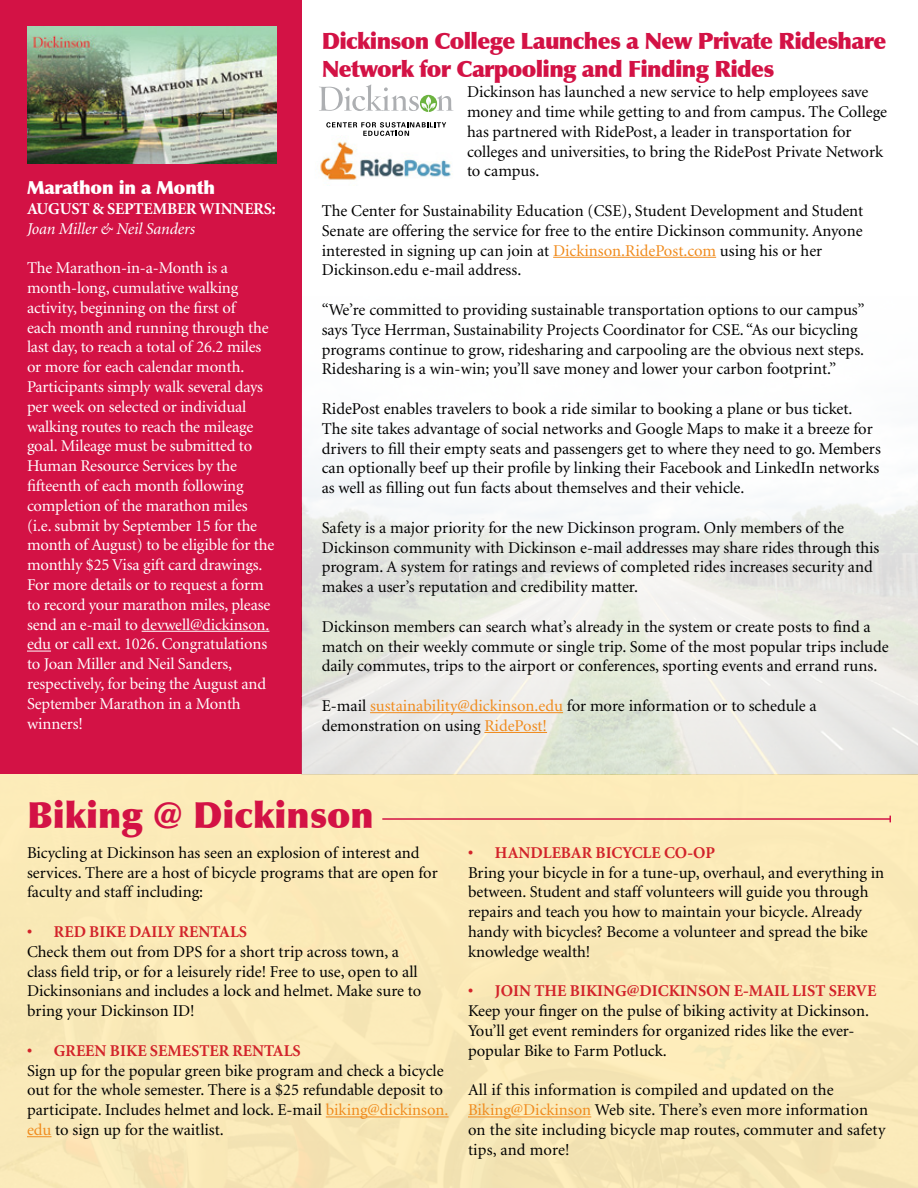
<style>
.page{position:relative;width:918px;height:1188px;background:#fff}
.page>*{position:absolute;margin:0;border:0;box-sizing:border-box;transform-origin:0 0}
.t1{font:900 36px "Optima";color:#d31245}
.t2{font:900 22.5px/28.8px "Optima";letter-spacing:-.03em;color:#d31245}
.t3{font:900 18px "Optima";letter-spacing:-.01em;color:#fff}
.t4{font:16.5px/19.8px "Minion";color:#000}
.t5{font:16.5px/19.8px "Minion";letter-spacing:-.01em;color:#fff}
.t6{font:700 16.5px "Minion";color:#d2232a}
.t7{font:700 16.5px "Minion";letter-spacing:-.01em;color:#fff}
.t8{font:italic 16.5px "Minion";letter-spacing:-.01em;color:#fff}
.s1{color:#f08b1d}
</style>
<div class="page">
<div style="left:0;top:0;width:302px;height:774px;background:#d31245"></div>
<div style="left:0;top:774px;width:918px;height:414px;background:#fbeab8"></div>
<hr style="left:326px;top:1117px;width:123px;height:1px;background:#f08b1d">
<svg style="left:27px;top:1136px;width:25px;height:1px"></svg>
<hr style="left:468px;top:1117px;width:123px;height:1px;background:#f08b1d">
<hr style="left:142px;top:631px;width:127px;height:1px;background:#fff">
<svg style="left:27px;top:651px;width:24px;height:1px"></svg>
<img style="left:27px;top:27px;width:249px;height:136px">
<hr style="left:382px;top:818px;width:508px;height:2px;background:#d31245">
<hr style="left:553px;top:257px;width:163px;height:1px;background:#f08b1d">
<hr style="left:370px;top:712px;width:193px;height:1px;background:#f08b1d">
<hr style="left:484px;top:732px;width:63px;height:1px;background:#f08b1d">
<img style="left:320px;top:142px;width:131px;height:38px">
<svg style="left:326px;top:122px;width:120px;height:14px"></svg>
<svg style="left:319px;top:84px;width:135px;height:28px"></svg>
<p class="t3" style="left:27px;top:177px;width:190px">Marathon in a Month</p>
<p class="t7" style="left:27px;top:200px;width:100px">AUGUST &amp; SEPTEMBER</p>
<p class="t7" style="left:199px;top:200px;width:33px">WINNERS</p>
<p class="t7" style="left:272px;top:200px;width:6px">:</p>
<p class="t8" style="left:27px;top:220px;width:170px">Joan Miller &amp; Neil Sanders</p>
<p class="t5" style="left:27px;top:259px;width:249px">The Marathon-in-a-Month is a month-long, cumulative walking activity, beginning on the first of<br>each month and running through the last day, to reach a total of 26.2 miles or more for each calendar month.<br>Participants simply walk several days per week on selected or individual walking routes to reach the mileage goal. Mileage must be submitted to Human Resource Services by the fifteenth of each month following completion of the marathon miles (i.e. submit by September 15 for the month of August) to be eligible for the monthly $25 Visa gift card drawings.<br>For more details or to request a form to record your marathon miles, please send an e-mail to devwell@dickinson. edu or call ext. 1026. Congratulations to Joan Miller and Neil Sanders, respectively, for being the August and September Marathon in a Month winners!</p>
<h2 class="t2" style="left:322px;top:26px;width:566px">Dickinson College Launches a New Private Rideshare<br>Network for Carpooling and Finding Rides</h2>
<p class="t4" style="left:467px;top:83px;width:422px">Dickinson has launched a new service to help employees save money and time while getting to and from campus. The College has partnered with RidePost, a leader in transportation for colleges and universities, to bring the RidePost Private Network to campus.</p>
<p class="t4" style="left:322px;top:201px;width:543px">The Center for Sustainability Education (CSE), Student Development and Student Senate are offering the service for free to the entire Dickinson community. Anyone interested in signing up can join at <span class="s1">Dickinson.RidePost.com</span> using his or her Dickinson.edu e-mail address.</p>
<p class="t4" style="left:322px;top:300px;width:544px">“We’re committed to providing sustainable transportation options to our campus” says Tyce Herrman, Sustainability Projects Coordinator for CSE. “As our bicycling programs continue to grow, ridesharing and carpooling are the obvious next steps.<br>Ridesharing is a win-win; you’ll save money and lower your carbon footprint.”</p>
<p class="t4" style="left:322px;top:399px;width:561px">RidePost enables travelers to book a ride similar to booking a plane or bus ticket.<br>The site takes advantage of social networks and Google Maps to make it a breeze for drivers to fill their empty seats and passengers get to where they need to go. Members can optionally beef up their profile by linking their Facebook and LinkedIn networks as well as filling out fun facts about themselves and their vehicle.</p>
<p class="t4" style="left:322px;top:518px;width:559px">Safety is a major priority for the new Dickinson program. Only members of the Dickinson community with Dickinson e-mail addresses may share rides through this program. A system for ratings and reviews of completed rides increases security and makes a user’s reputation and credibility matter.</p>
<p class="t4" style="left:322px;top:617px;width:568px">Dickinson members can search what’s already in the system or create posts to find a match on their weekly commute or single trip. Some of the most popular trips include daily commutes, trips to the airport or conferences, sporting events and errand runs.</p>
<p class="t4" style="left:322px;top:696px;width:497px">E-mail <span class="s1">sustainability@dickinson.edu</span> for more information or to schedule a demonstration on using <span class="s1">RidePost!</span></p>
<h1 class="t1" style="left:27px;top:794px;width:348px">Biking @ Dickinson</h1>
<p class="t4" style="left:27px;top:843px;width:412px">Bicycling at Dickinson has seen an explosion of interest and services. There are a host of bicycle programs that are open for faculty and staff including:</p>
<p class="t6" style="left:27px;top:923px;width:222px">• RED BIKE DAILY RENTALS</p>
<p class="t4" style="left:27px;top:942px;width:396px">Check them out from DPS for a short trip across town, a class field trip, or for a leisurely ride! Free to use, open to all Dickinsonians and includes a lock and helmet. Make sure to bring your Dickinson ID!</p>
<p class="t6" style="left:27px;top:1042px;width:275px">• GREEN BIKE SEMESTERRENTALS</p>
<p class="t4" style="left:27px;top:1061px;width:423px">Sign up for the popular green bike program and check a bicycle out for the whole semester. There is a $25 refundable deposit to participate. Includes helmet and lock. E-mail <span class="s1">biking@dickinson. edu</span> to sign up for the waitlist.</p>
<p class="t6" style="left:468px;top:844px;width:249px">• HANDLEBAR BICYCLE CO-O P</p>
<p class="t4" style="left:468px;top:863px;width:418px">Bring your bicycle in for a tune-up, overhaul, and everything in between. Student and staff volunteers will guide you through repairs and teach you how to maintain your bicycle. Already handy with bicycles? Become a volunteer and spread the bike knowledge wealth!</p>
<p class="t6" style="left:468px;top:983px;width:410px">• JOIN THE BIKING@DICKINSON E-MAIL LIST SERVE</p>
<p class="t4" style="left:468px;top:1002px;width:403px">Keep your finger on the pulse of biking activity at Dickinson.<br>You’ll get event reminders for organized rides like the ever&shy;popular Bike to Farm Potluck.</p>
<p class="t4" style="left:468px;top:1081px;width:419px">All if this information is compiled and updated on the <span class="s1">Biking@Dickinson</span> Web site. There’s even more information on the site including bicycle map routes, commuter and safety tips, and more!</p>
</div>
